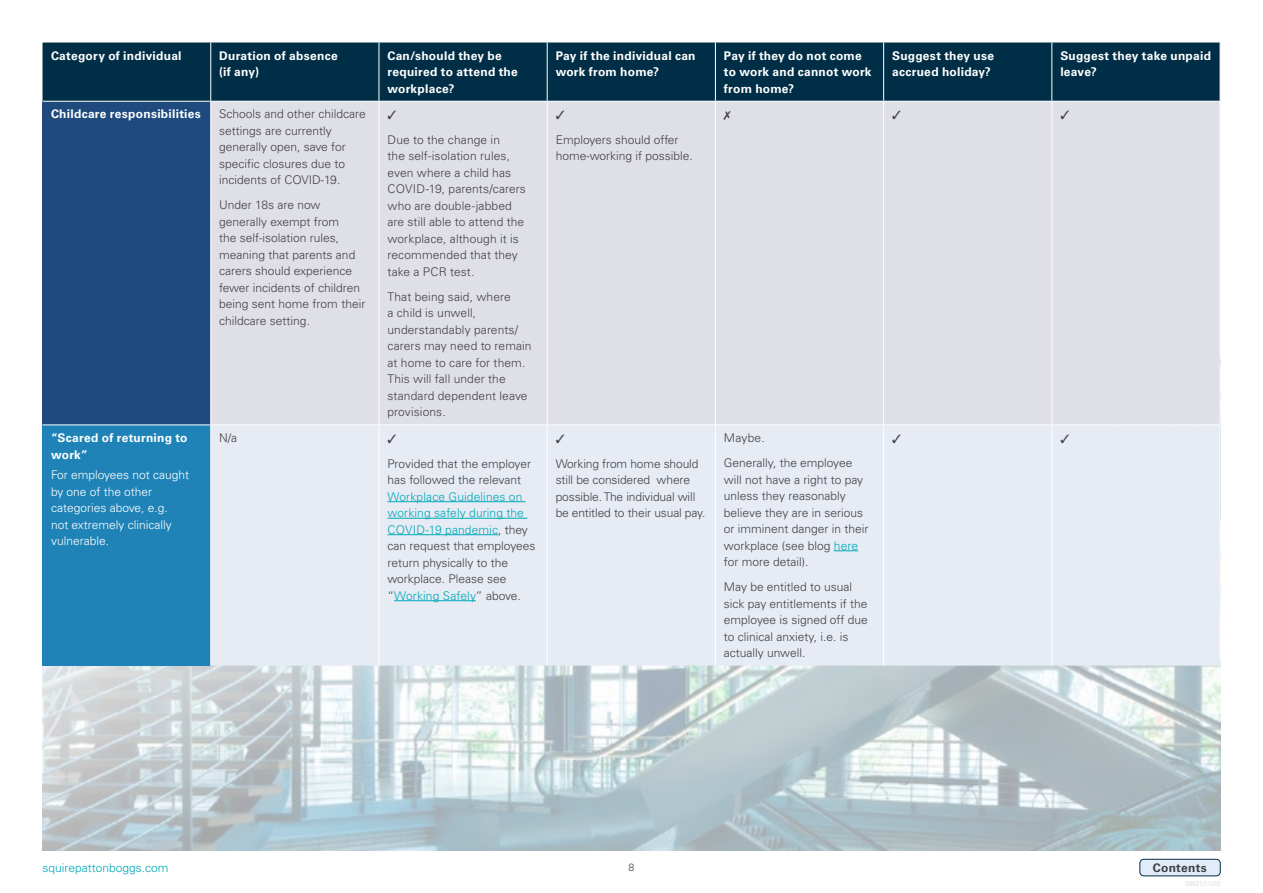
<style>
.page{position:relative;width:1263px;height:893px;background:#fff}
.page>*{position:absolute;margin:0;border:0;box-sizing:border-box;transform-origin:0 0}
.t1{font:300 12px/16.5px "Univers LTCYR 45";color:#414042}
.t2{font:700 12px/16.5px "Univers LTCYR 65";letter-spacing:.02em;color:#fff}
.t3{font:300 12px/16.5px "Univers LTCYR 45";color:#fff}
.t4{font:300 12px "Univers LTCYR 45";color:#00a9b7}
.t5{font:700 12px "Univers LTCYR 65";letter-spacing:.025em;color:#414042}
.t6{font:300 10.5px "Univers LTCYR 45";color:#414042}
.t7{font:300 6.75px "Univers LTCYR 45";letter-spacing:-.02em;color:#d1d3d4}
.s1{color:#00a9b7}
</style>
<div class="page">
<div style="left:1140px;top:859px;width:80px;height:17px;background:#e1ecf8;border-radius:4px"></div>
<div style="left:1140px;top:859px;width:80px;height:17px;border:1px solid #002e46;border-radius:4px"></div>
<img style="left:43px;top:666px;width:1177px;height:184px">
<div style="left:43px;top:43px;width:1177px;height:58px;background:#002e46"></div>
<div style="left:43px;top:101px;width:168px;height:324px;background:#1e4a7e"></div>
<div style="left:211px;top:102px;width:1009px;height:322px;background:#dfdfe8"></div>
<div style="left:43px;top:425px;width:168px;height:241px;background:#1f83b7"></div>
<div style="left:211px;top:425px;width:1009px;height:241px;background:#e6ebf4"></div>
<hr style="left:210px;top:102px;width:1px;height:322px;background:#fff">
<hr style="left:379px;top:102px;width:1px;height:322px;background:#fff">
<hr style="left:547px;top:102px;width:1px;height:322px;background:#fff">
<hr style="left:715px;top:102px;width:1px;height:322px;background:#fff">
<hr style="left:883px;top:102px;width:1px;height:322px;background:#fff">
<hr style="left:1051px;top:102px;width:1px;height:322px;background:#fff">
<hr style="left:43px;top:424px;width:168px;height:1px;background:#fff">
<hr style="left:210px;top:425px;width:1px;height:241px;background:#fff">
<hr style="left:379px;top:425px;width:1px;height:241px;background:#fff">
<hr style="left:547px;top:425px;width:1px;height:241px;background:#fff">
<hr style="left:715px;top:425px;width:1px;height:241px;background:#fff">
<hr style="left:883px;top:425px;width:1px;height:241px;background:#fff">
<hr style="left:1051px;top:425px;width:1px;height:241px;background:#fff">
<hr style="left:210px;top:43px;width:1px;height:58px;background:#fff">
<hr style="left:379px;top:43px;width:1px;height:58px;background:#fff">
<hr style="left:547px;top:43px;width:1px;height:58px;background:#fff">
<hr style="left:715px;top:43px;width:1px;height:58px;background:#fff">
<hr style="left:883px;top:43px;width:1px;height:58px;background:#fff">
<hr style="left:1051px;top:43px;width:1px;height:58px;background:#fff">
<hr style="left:43px;top:101px;width:168px;height:1px;background:#fff">
<hr style="left:387px;top:501px;width:139px;height:1px;background:#00a9b7">
<hr style="left:387px;top:518px;width:140px;height:1px;background:#00a9b7">
<hr style="left:387px;top:534px;width:111px;height:1px;background:#00a9b7">
<hr style="left:394px;top:600px;width:82px;height:1px;background:#00a9b7">
<svg style="left:834px;top:550px;width:24px;height:1px"></svg>
<svg style="left:388px;top:110px;width:8px;height:9px"></svg>
<svg style="left:556px;top:110px;width:8px;height:9px"></svg>
<svg style="left:724px;top:111px;width:7px;height:9px"></svg>
<svg style="left:893px;top:110px;width:8px;height:9px"></svg>
<svg style="left:1061px;top:110px;width:8px;height:9px"></svg>
<svg style="left:388px;top:434px;width:8px;height:9px"></svg>
<svg style="left:556px;top:434px;width:8px;height:9px"></svg>
<svg style="left:892px;top:434px;width:9px;height:9px"></svg>
<svg style="left:1061px;top:434px;width:8px;height:9px"></svg>
<p class="t2" style="left:51px;top:47px;width:132px">Category of individual</p>
<p class="t2" style="left:219px;top:47px;width:120px">Duration of absence (if any)</p>
<p class="t2" style="left:387px;top:47px;width:132px">Can/should they be required to attend the workplace?</p>
<p class="t2" style="left:556px;top:47px;width:141px">Pay if the individual can work from home?</p>
<p class="t2" style="left:724px;top:47px;width:149px">Pay if they do not come to work and cannot work from home?</p>
<p class="t2" style="left:892px;top:47px;width:104px">Suggest they use accrued holiday?</p>
<p class="t2" style="left:1060px;top:47px;width:152px">Suggest they take unpaid leave?</p>
<p class="t2" style="left:51px;top:105px;width:151px">Childcare responsibilities</p>
<p class="t1" style="left:219px;top:106px;width:148px">Schools and other childcare settings are currently generally open, save for specific closures due to incidents of COVID-19.</p>
<p class="t1" style="left:219px;top:197px;width:148px">Under 18s are now generally exempt from<br>the self-isolation rules, meaning that parents and carers should experience fewer incidents of children being sent home from their childcare setting.</p>
<p class="t1" style="left:556px;top:131px;width:139px">Employers should offer home-working if possible.</p>
<p class="t1" style="left:387px;top:131px;width:140px">Due to the change in<br>the self-isolation rules, even where a child has<br>COVID-19, parents/carers who are double-jabbed are still able to attend the workplace, although it is recommended that they take a PCR test.</p>
<p class="t1" style="left:387px;top:288px;width:146px">That being said, where<br>a child is unwell, understandably parents/ carers may need to remain at home to care for them.<br>This will fall under the standard dependent leave provisions.</p>
<p class="t2" style="left:51px;top:429px;width:138px">“Scared of returning to work”</p>
<p class="t3" style="left:51px;top:466px;width:140px">For employees not caught by one of the other categories above, e.g.<br>not extremely clinically vulnerable.</p>
<p class="t1" style="left:219px;top:429px;width:19px">N/a</p>
<p class="t1" style="left:387px;top:455px;width:145px">Provided that the employer has followed the relevant</p>
<p class="t1" style="left:387px;top:488px;width:150px"><span class="s1">Workplace Guidelines on working safely during the<br>COVID-19 pandemic</span>, they can request that employees return physically to the workplace. Please see “<span class="s1">Working Safely</span>” above.</p>
<p class="t1" style="left:556px;top:455px;width:151px">Working from home should still be considered where possible. The individual will be entitled to their usual pay.</p>
<p class="t1" style="left:724px;top:425px;width:130px;line-height:25px">Maybe.<br>Generally, the employee</p>
<p class="t1" style="left:724px;top:471px;width:146px">will not have a right to pay unless they reasonably believe they are in serious or imminent danger in their workplace (see blog <span class="s1">here </span>for more detail).</p>
<p class="t1" style="left:724px;top:578px;width:146px">May be entitled to usual sick pay entitlements if the employee is signed off due to clinical anxiety, i.e. is actually unwell.</p>
<p class="t4" style="left:43px;top:860px;width:128px">squirepattonboggs.com</p>
<p class="t6" style="left:628px;top:860px;width:7px">8</p>
<p class="t5" style="left:1153px;top:859px;width:55px">Contents</p>
<p class="t7" style="left:1185px;top:879px;width:37px">39821/11/20</p>
</div>
